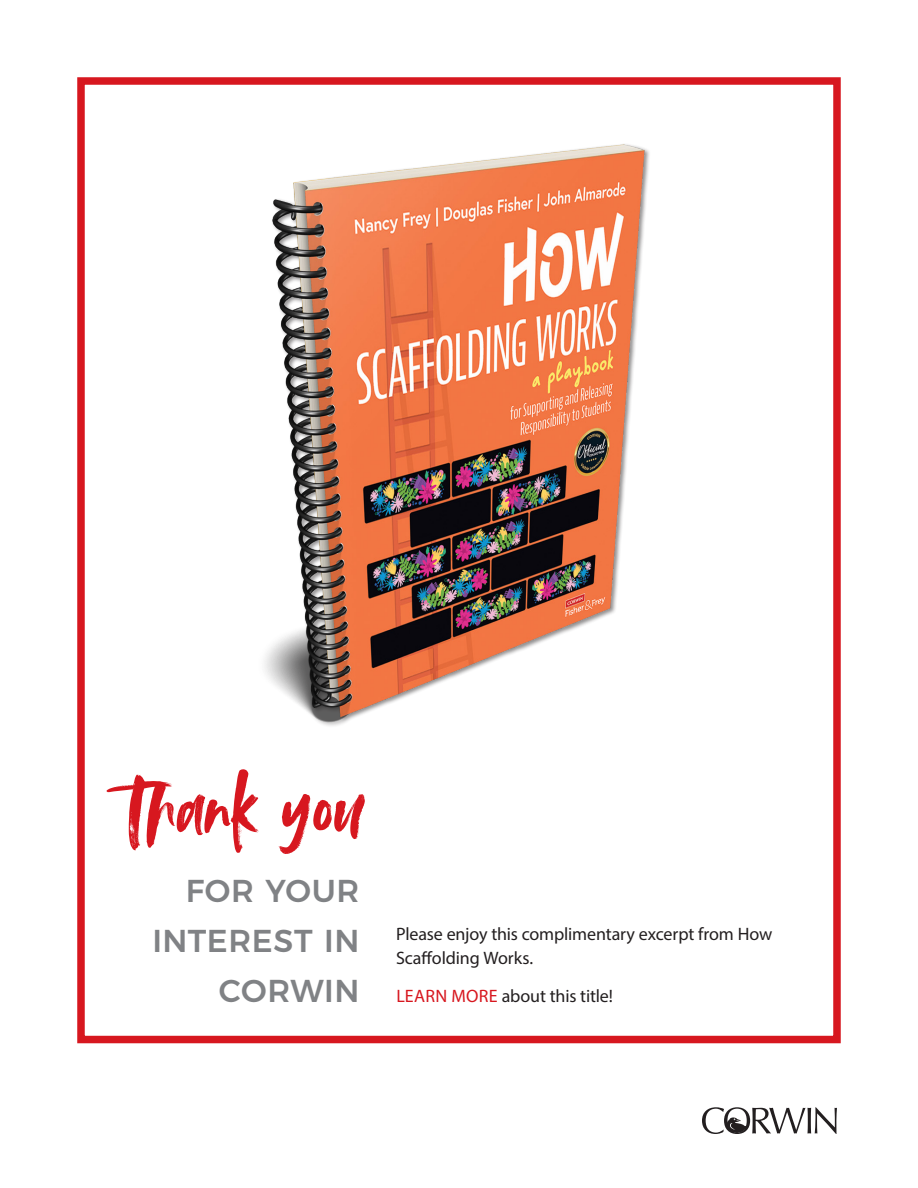
<style>
.page{position:relative;width:918px;height:1188px;background:#fff}
.page>*{position:absolute;margin:0;border:0;box-sizing:border-box;transform-origin:0 0}
.t1{font:86.55px "Avallon Alt";color:#d7171f}
.t2{font:500 31.65px/50.2px "Montserrat";letter-spacing:.015em;color:#808285;text-align:right}
.body_copy{font:18px/24px "Myriad Pro";letter-spacing:-.005em;color:#231f20}
.s1{color:#d7171f}
</style>
<div class="page">
<div style="left:77px;top:77px;width:764px;height:966px;border:8px solid #d7171f"></div>
<svg style="left:702px;top:1107px;width:135px;height:27px"></svg>
<img style="left:264px;top:144px;width:386px;height:582px">
<p class="t1" style="left:125px;top:750px;width:240px">Thank you</p>
<p class="t2" style="left:152px;top:863px;width:209px">FOR YOUR<br>INTEREST IN<br>CORWIN</p>
<p class="body_copy" style="left:396px;top:922px;width:378px">Please enjoy this complimentary excerpt from How<br>Scaffolding Works.</p>
<p class="body_copy" style="left:396px;top:983px;width:218px"><span class="s1">LEARN MORE</span> about this title!</p>
</div>
